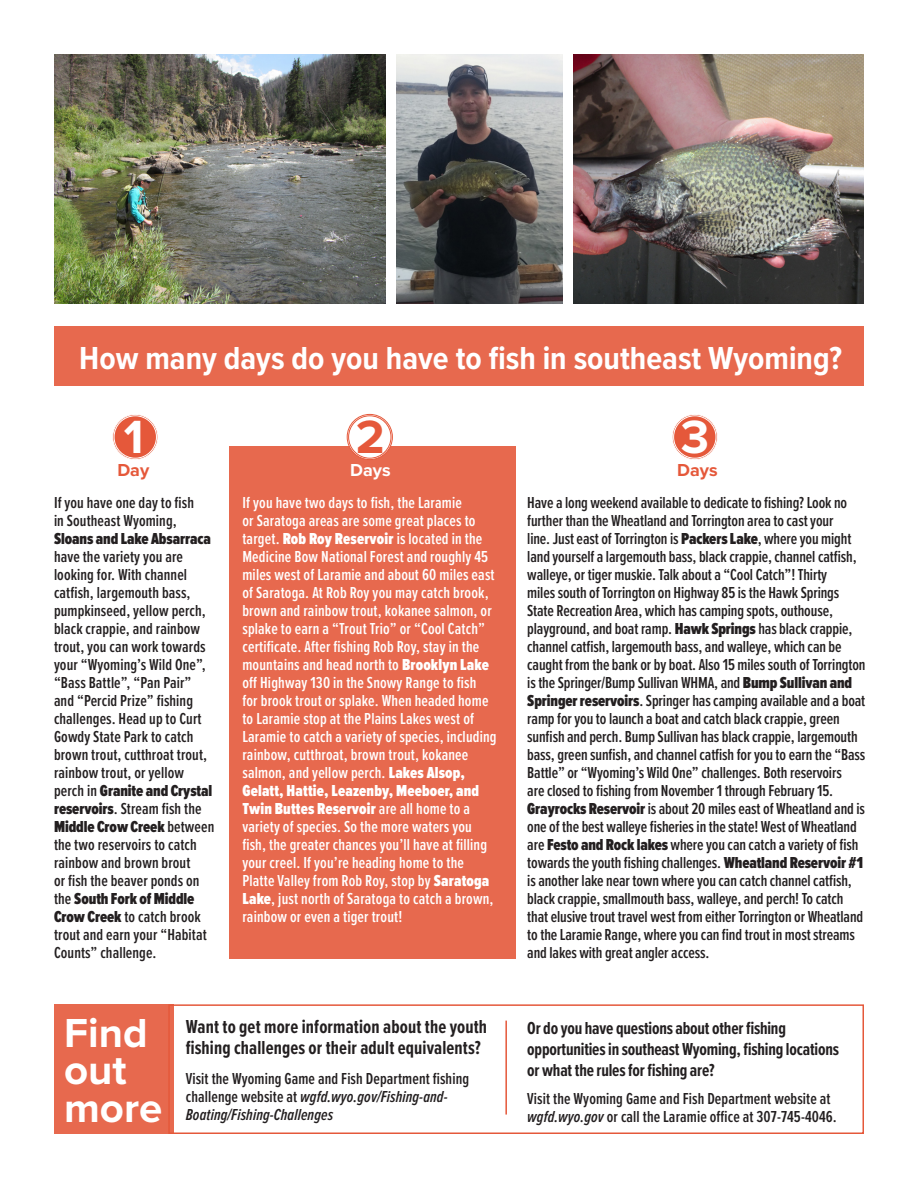
<style>
.page{position:relative;width:918px;height:1188px;background:#fff}
.page>*{position:absolute;margin:0;border:0;box-sizing:border-box;transform-origin:0 0}
.t1{font:700 48.3px "Proxima Nova";color:#fff}
.t2{font:700 48.3px "Proxima Nova";color:#e5583a}
.t3{font:700 42px/37.5px "Proxima Nova";color:#fff}
.t4{font:700 33px "Proxima Nova Cond";color:#fff}
.t5{font:700 19.5px/21px "Proxima Nova Ex Cn";letter-spacing:.005em;color:#231f20}
.t6{font:700 18px/21px "Proxima Nova Ex Cn";letter-spacing:-.01em;color:#231f20}
.t7{font:700 18px "Proxima Nova";color:#e5583a}
.t8{font:700 18px "Proxima Nova";color:#fff}
.t9{font:600 16.5px/18px "Proxima Nova Ex Cn";letter-spacing:-.005em;color:#231f20}
.t10{font:600 16.5px/18px "Proxima Nova Ex Cn";letter-spacing:.01em;color:#fff}
.s1{font-weight:900}
.s2{font-style:italic}
</style>
<div class="page">
<div style="left:229px;top:446px;width:286px;height:512px;background:#e7694e"></div>
<img style="left:54px;top:54px;width:332px;height:249px">
<img style="left:397px;top:54px;width:166px;height:249px">
<img style="left:573px;top:54px;width:291px;height:249px">
<div style="left:113px;top:414px;width:45px;height:46px;background:#e5583a;border-radius:50%"></div>
<div style="left:112px;top:414px;width:46px;height:46px;border:1px solid #fff;border-radius:50%"></div>
<div style="left:114px;top:415px;width:43px;height:44px;border:1px solid #fff;border-radius:50%"></div>
<div style="left:347px;top:414px;width:45px;height:46px;background:#fff;border-radius:50%"></div>
<div style="left:347px;top:414px;width:46px;height:46px;border:1px solid #e5583a;border-radius:50%"></div>
<div style="left:348px;top:415px;width:43px;height:44px;border:1px solid #e5583a;border-radius:50%"></div>
<div style="left:672px;top:414px;width:45px;height:46px;background:#e5583a;border-radius:50%"></div>
<div style="left:672px;top:414px;width:46px;height:46px;border:1px solid #fff;border-radius:50%"></div>
<div style="left:673px;top:415px;width:43px;height:44px;border:1px solid #fff;border-radius:50%"></div>
<div style="left:54px;top:326px;width:810px;height:60px;background:#e7694e"></div>
<div style="left:54px;top:1004px;width:120px;height:130px;background:#e7694e"></div>
<div style="left:168px;top:1004px;width:696px;height:130px;border:2px solid #e5583a"></div>
<hr style="left:505px;top:1021px;width:2px;height:94px;background:#e5583a">
<p class="t4" style="left:79px;top:338px;width:764px">How many days do you have to fish in southeast Wyoming?</p>
<p class="t1" style="left:124px;top:408px;width:21px">1</p>
<p class="t2" style="left:356px;top:408px;width:30px">2</p>
<p class="t1" style="left:681px;top:408px;width:30px">3</p>
<p class="t7" style="left:117px;top:459px;width:33px">Day</p>
<p class="t8" style="left:350px;top:459px;width:42px">Days</p>
<p class="t7" style="left:677px;top:459px;width:42px">Days</p>
<p class="t9" style="left:54px;top:494px;width:162px">If you have one day to fish<br>in Southeast Wyoming,<br><span class="s1">Sloans and Lake Absarraca </span>have the variety you are looking for. With channel catfish, largemouth bass, pumpkinseed, yellow perch, black crappie, and rainbow trout, you can work towards your “Wyoming’s Wild One”, “Bass Battle”, “Pan Pair” and “Percid Prize” fishing challenges. Head up to Curt<br>Gowdy State Park to catch brown trout, cutthroat trout, rainbow trout, or yellow perch in <span class="s1">Granite and Crystal reservoirs</span>. Stream fish the<br><span class="s1">Middle Crow Creek</span> between the two reservoirs to catch rainbow and brown brout<br>or fish the beaver ponds on the <span class="s1">South Fork of Middle<br>Crow Creek</span> to catch brook trout and earn your “Habitat<br>Counts” challenge.</p>
<p class="t10" style="left:242px;top:494px;width:256px">If you have two days to fish, the Laramie<br>or Saratoga areas are some great places to target. <span class="s1">Rob Roy Reservoir</span> is located in the Medicine Bow National Forest and roughly 45 miles west of Laramie and about 60 miles east of Saratoga. At Rob Roy you may catch brook, brown and rainbow trout, kokanee salmon, or splake to earn a “Trout Trio” or “Cool Catch” certificate. After fishing Rob Roy, stay in the mountains and head north to <span class="s1">Brooklyn Lake </span>off Highway 130 in the Snowy Range to fish<br>for brook trout or splake. When headed home to Laramie stop at the Plains Lakes west of Laramie to catch a variety of species, including rainbow, cutthroat, brown trout, kokanee salmon, and yellow perch. <span class="s1">Lakes Alsop, Gelatt, Hattie, Leazenby, Meeboer, and Twin Buttes Reservoir</span> are all home to a variety of species. So the more waters you fish, the greater chances you’ll have at filling your creel. If you’re heading home to the Platte Valley from Rob Roy, stop by <span class="s1">Saratoga Lake</span>, just north of Saratoga to catch a brown, rainbow or even a tiger trout!</p>
<p class="t9" style="left:527px;top:494px;width:340px">Have a long weekend available to dedicate to fishing? Look no further than the Wheatland and Torrington area to cast your<br>line. Just east of Torrington is <span class="s1">Packers Lake</span>, where you might land yourself a largemouth bass, black crappie, channel catfish, walleye, or tiger muskie. Talk about a “Cool Catch”! Thirty<br>miles south of Torrington on Highway 85 is the Hawk Springs State Recreation Area, which has camping spots, outhouse, playground, and boat ramp. <span class="s1">Hawk Springs</span> has black crappie, channel catfish, largemouth bass, and walleye, which can be caught from the bank or by boat. Also 15 miles south of Torrington is the Springer/Bump Sullivan WHMA, and <span class="s1">Bump Sullivan and Springer reservoirs</span>. Springer has camping available and a boat ramp for you to launch a boat and catch black crappie, green sunfish and perch. Bump Sullivan has black crappie, largemouth bass, green sunfish, and channel catfish for you to earn the “Bass Battle” or “Wyoming’s Wild One” challenges. Both reservoirs<br>are closed to fishing from November 1 through February 15.<br><span class="s1">Grayrocks Reservoir</span> is about 20 miles east of Wheatland and is one of the best walleye fisheries in the state! West of Wheatland are <span class="s1">Festo and Rock lakes</span> where you can catch a variety of fish towards the youth fishing challenges. <span class="s1">Wheatland Reservoir #1 </span>is another lake near town where you can catch channel catfish, black crappie, smallmouth bass, walleye, and perch! To catch that elusive trout travel west from either Torrington or Wheatland to the Laramie Range, where you can find trout in most streams and lakes with great angler access.</p>
<p class="t3" style="left:64px;top:1015px;width:100px">Find out more</p>
<p class="t5" style="left:186px;top:1017px;width:303px">Want to get more information about the youth fishing challenges or their adult equivalents?</p>
<p class="t6" style="left:527px;top:1018px;width:313px">Or do you have questions about other fishing opportunities in southeast Wyoming, fishing locations or what the rules for fishing are?</p>
<p class="t9" style="left:186px;top:1070px;width:285px">Visit the Wyoming Game and Fish Department fishing challenge website at <span class="s2">wgfd.wyo.gov/Fishing-and-<br>Boating/Fishing-Challenges</span></p>
<p class="t9" style="left:527px;top:1089px;width:311px">Visit the Wyoming Game and Fish Department website at <span class="s2">wgfd.wyo.gov</span> or call the Laramie office at 307-745-4046.</p>
</div>
